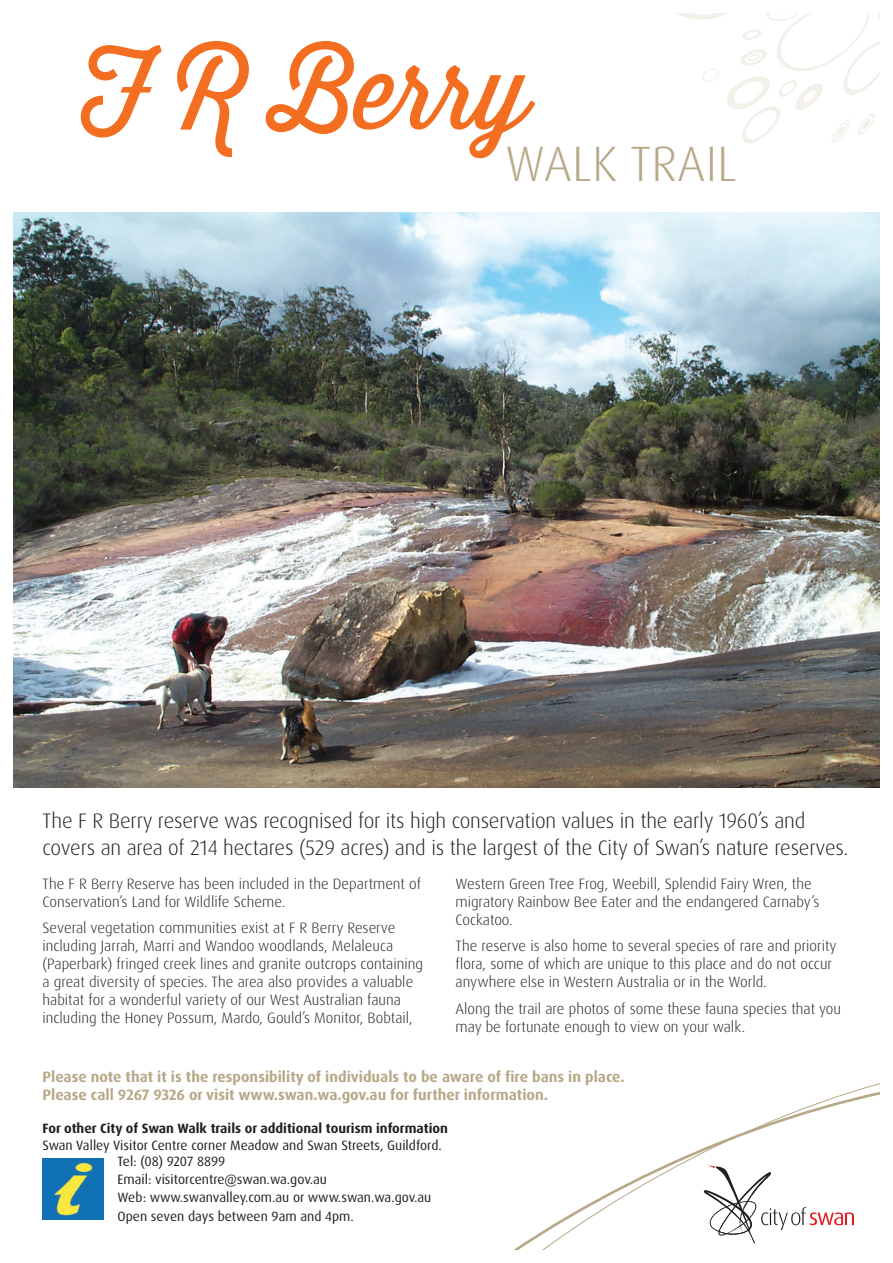
<style>
.page{position:relative;width:893px;height:1263px;background:#fff}
.page>*{position:absolute;margin:0;border:0;box-sizing:border-box;transform-origin:0 0}
.t1{font:102.3px "Thirsty Script";color:#f36e21}
.t2{font:300 49.65px "Dax OT";color:#b7a887}
.t3{font:300 21px/27px "Dax OT";letter-spacing:-.01em;color:#231f20}
.t4{font:300 15px/18px "Dax OT";color:#231f20}
.t5{font:700 15px/18px "Dax OT";color:#b7a887}
.t6{font:13.5px/18.3px "Dax OT";color:#231f20}
.t7{font:700 13.5px "Dax OT";color:#231f20}
</style>
<div class="page">
<img style="left:13px;top:212px;width:867px;height:575px">
<svg style="left:513px;top:1083px;width:367px;height:167px"></svg>
<svg style="left:677px;top:13px;width:203px;height:130px"></svg>
<img style="left:43px;top:1158px;width:61px;height:61px">
<h1 class="t1" style="left:81px;top:18px;width:450px">F R Berry</h1>
<h2 class="t2" style="left:505px;top:132px;width:233px">WALK TRAIL</h2>
<h3 class="t3" style="left:43px;top:807px;width:808px">The F R Berry reserve was recognised for its high conservation values in the early 1960’s and covers an area of 214 hectares (529 acres) and is the largest of the City of Swan’s nature reserves.</h3>
<p class="t4" style="left:43px;top:874px;width:380px">The F R Berry Reserve has been included in the Department of<br>Conservation’s Land for Wildlife Scheme.</p>
<p class="t4" style="left:43px;top:919px;width:382px">Several vegetation communities exist at F R Berry Reserve including Jarrah, Marri and Wandoo woodlands, Melaleuca (Paperbark) fringed creek lines and granite outcrops containing a great diversity of species. The area also provides a valuable habitat for a wonderful variety of our West Australian fauna including the Honey Possum, Mardo, Gould’s Monitor, Bobtail,</p>
<p class="t4" style="left:455px;top:874px;width:366px">Western Green Tree Frog, Weebill, Splendid Fairy Wren, the migratory Rainbow Bee Eater and the endangered Carnaby’s<br>Cockatoo.</p>
<p class="t4" style="left:455px;top:937px;width:383px">The reserve is also home to several species of rare and priority flora, some of which are unique to this place and do not occur anywhere else in Western Australia or in the World.</p>
<p class="t4" style="left:455px;top:999px;width:387px">Along the trail are photos of some these fauna species that you may be fortunate enough to view on your walk.</p>
<p class="t5" style="left:43px;top:1068px;width:584px">Please note that it is the responsibility of individuals to be aware of fire bans in place.<br>Please call 9267 9326 or visit www.swan.wa.gov.au for further information.</p>
<p class="t7" style="left:43px;top:1120px;width:407px">For other City of Swan Walk trails or additional tourism information</p>
<p class="t6" style="left:118px;top:1137px;width:326px;line-height:16.2px;text-indent:-75px">Swan Valley Visitor Centre corner Meadow and Swan Streets, Guildford.<br>Tel: (08) 9207 8899</p>
<p class="t6" style="left:118px;top:1170px;width:315px">Email: visitorcentre@swan.wa.gov.au<br>Web: www.swanvalley.com.au or www.swan.wa.gov.au<br>Open seven days between 9am and 4pm.</p>
</div>
